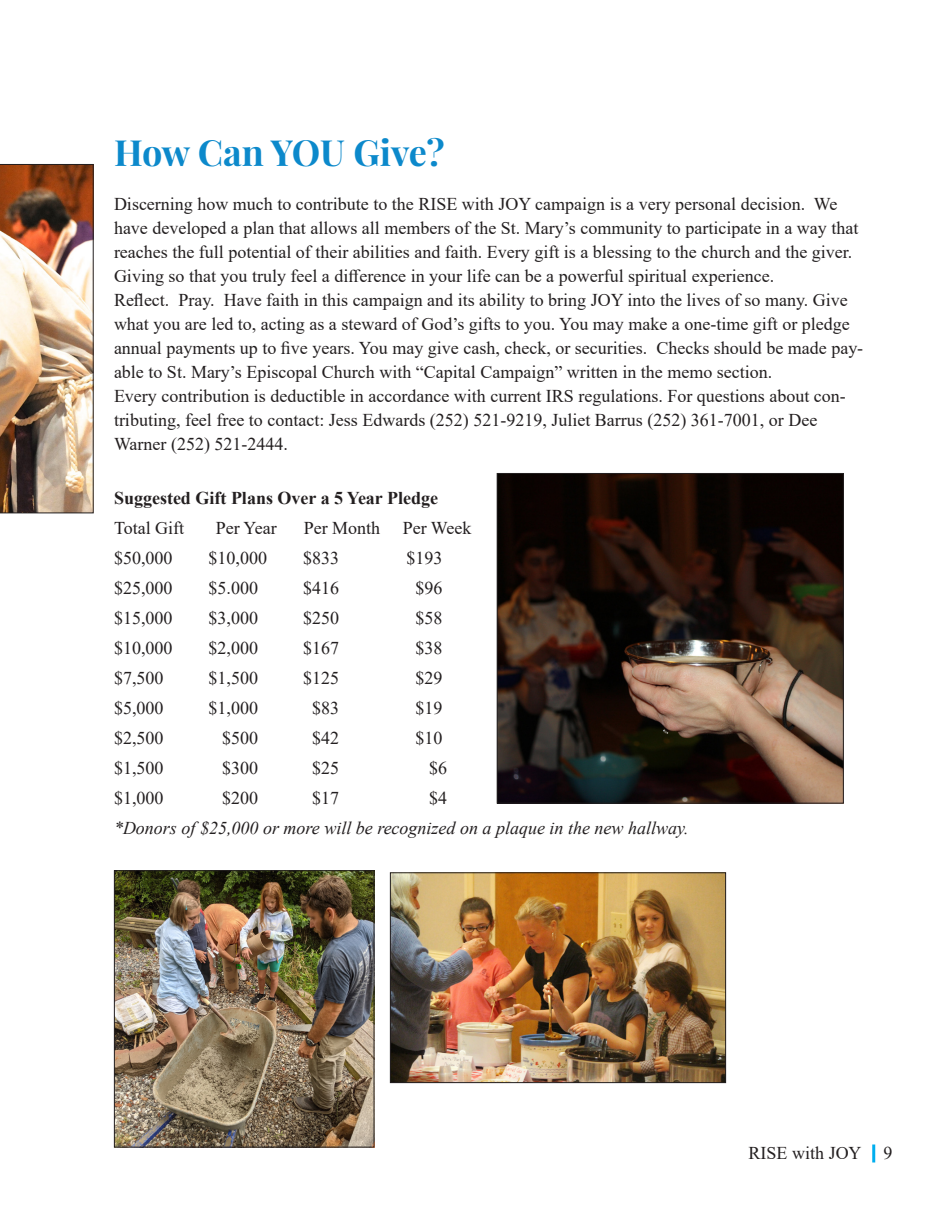
<style>
.page{position:relative;width:945px;height:1215px;background:#fff}
.page>*{position:absolute;margin:0;border:0;box-sizing:border-box;transform-origin:0 0}
.t1{font:700 36px "Playfair Display";letter-spacing:-.005em;color:#0c89cb}
.t2{font:18px/24px "Times New Roman";color:#231f20}
.t3{font:italic 18px "Times New Roman";color:#231f20}
.t4{font:700 18px "Times New Roman";color:#231f20}
</style>
<div class="page">
<hr style="left:872px;top:1144px;width:3px;height:18px;background:#00aeef">
<img style="left:499px;top:475px;width:343px;height:327px">
<div style="left:497px;top:473px;width:347px;height:331px;border:1px solid #231f20"></div>
<img style="left:0;top:164px;width:94px;height:349px">
<img style="left:116px;top:872px;width:256px;height:274px">
<div style="left:114px;top:870px;width:260px;height:278px;border:1px solid #231f20"></div>
<img style="left:392px;top:874px;width:332px;height:207px">
<div style="left:390px;top:872px;width:336px;height:211px;border:1px solid #231f20"></div>
<p class="t1" style="left:114px;top:129px;width:332px">How Can YOU Give?</p>
<p class="t2" style="left:114px;top:191px;width:746px">Discerning how much to contribute to the RISE with JOY campaign is a very personal decision. We have developed a plan that allows all members of the St. Mary’s community to participate in a way that reaches the full potential of their abilities and faith. Every gift is a blessing to the church and the giver.<br>Giving so that you truly feel a difference in your life can be a powerful spiritual experience.</p>
<p class="t2" style="left:114px;top:287px;width:751px">Reflect. Pray. Have faith in this campaign and its ability to bring JOY into the lives of so many. Give what you are led to, acting as a steward of God’s gifts to you. You may make a one-time gift or pledge annual payments up to five years. You may give cash, check, or securities. Checks should be made pay&shy;able to St. Mary’s Episcopal Church with “Capital Campaign” written in the memo section.</p>
<p class="t2" style="left:114px;top:383px;width:733px">Every contribution is deductible in accordance with current IRS regulations. For questions about con&shy;tributing, feel free to contact: Jess Edwards (252) 521-9219, Juliet Barrus (252) 361-7001, or Dee<br>Warner (252) 521-2444.</p>
<p class="t4" style="left:114px;top:485px;width:326px">Suggested Gift Plans Over a 5 Year Pledge</p>
<p class="t2" style="left:114px;top:515px;width:72px">Total Gift</p>
<p class="t2" style="left:216px;top:515px;width:62px">Per Year</p>
<p class="t2" style="left:304px;top:515px;width:78px">Per Month</p>
<p class="t2" style="left:403px;top:515px;width:70px">Per Week</p>
<p class="t2" style="left:114px;top:545px;width:60px">$50,000</p>
<p class="t2" style="left:208px;top:545px;width:60px">$10,000</p>
<p class="t2" style="left:303px;top:545px;width:37px">$833</p>
<p class="t2" style="left:406px;top:545px;width:37px">$193</p>
<p class="t2" style="left:114px;top:575px;width:60px">$25,000</p>
<p class="t2" style="left:208px;top:575px;width:51px">$5.000</p>
<p class="t2" style="left:303px;top:575px;width:37px">$416</p>
<p class="t2" style="left:416px;top:575px;width:28px">$96</p>
<p class="t2" style="left:114px;top:605px;width:60px">$15,000</p>
<p class="t2" style="left:208px;top:605px;width:51px">$3,000</p>
<p class="t2" style="left:303px;top:605px;width:37px">$250</p>
<p class="t2" style="left:416px;top:605px;width:28px">$58</p>
<p class="t2" style="left:114px;top:635px;width:60px">$10,000</p>
<p class="t2" style="left:208px;top:635px;width:51px">$2,000</p>
<p class="t2" style="left:303px;top:635px;width:37px">$167</p>
<p class="t2" style="left:416px;top:635px;width:28px">$38</p>
<p class="t2" style="left:114px;top:665px;width:51px">$7,500</p>
<p class="t2" style="left:208px;top:665px;width:51px">$1,500</p>
<p class="t2" style="left:303px;top:665px;width:37px">$125</p>
<p class="t2" style="left:416px;top:665px;width:28px">$29</p>
<p class="t2" style="left:114px;top:695px;width:51px">$5,000</p>
<p class="t2" style="left:208px;top:695px;width:51px">$1,000</p>
<p class="t2" style="left:312px;top:695px;width:28px">$83</p>
<p class="t2" style="left:416px;top:695px;width:28px">$19</p>
<p class="t2" style="left:114px;top:725px;width:51px">$2,500</p>
<p class="t2" style="left:222px;top:725px;width:37px">$500</p>
<p class="t2" style="left:312px;top:725px;width:28px">$42</p>
<p class="t2" style="left:416px;top:725px;width:28px">$10</p>
<p class="t2" style="left:114px;top:755px;width:51px">$1,500</p>
<p class="t2" style="left:222px;top:755px;width:37px">$300</p>
<p class="t2" style="left:312px;top:755px;width:28px">$25</p>
<p class="t2" style="left:429px;top:755px;width:19px">$6</p>
<p class="t2" style="left:114px;top:785px;width:51px">$1,000</p>
<p class="t2" style="left:222px;top:785px;width:37px">$200</p>
<p class="t2" style="left:312px;top:785px;width:28px">$17</p>
<p class="t2" style="left:429px;top:785px;width:19px">$4</p>
<p class="t3" style="left:114px;top:815px;width:576px">*Donors of $25,000 or more will be recognized on a plaque in the new hallway.</p>
<p class="t2" style="left:749px;top:1140px;width:145px">RISE with JOY 9</p>
</div>
